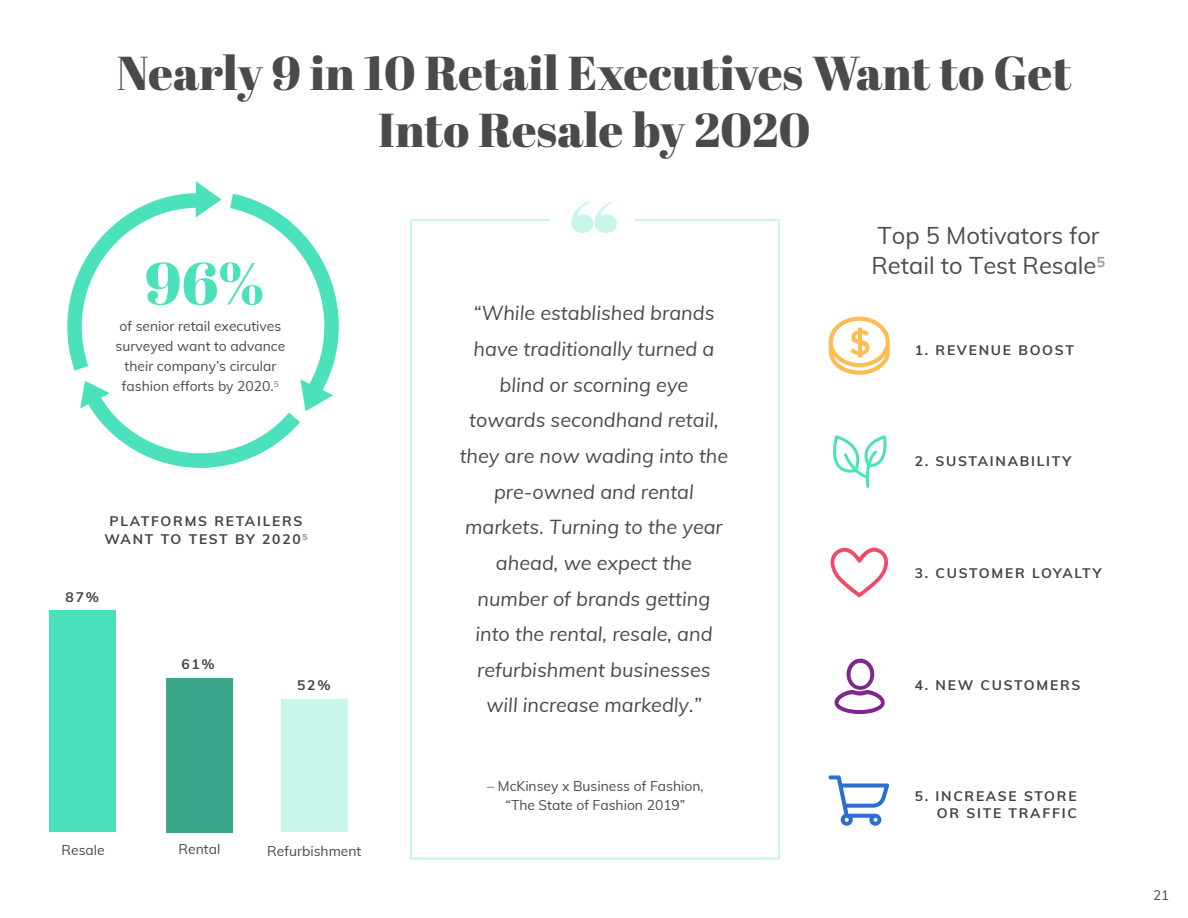
<style>
.page{position:relative;width:1188px;height:918px;background:#fff}
.page>*{position:absolute;margin:0;border:0;box-sizing:border-box;transform-origin:0 0}
.t1{font:59.4px "Abril Fatface";color:#4ae1bb}
.t2{font:47.55px/57.4px "Abril Fatface";letter-spacing:.005em;color:#4a4a4a;text-align:center}
.t3{font:23.7px/29.7px "Muli";color:#4c4c4c}
.t4{font:italic 19.8px/35.7px "Muli";color:#4a4a4a;text-align:center}
.t5{font:13.8px/19.8px "Muli";color:#4a4a4a;text-align:center}
.t6{font:700 13.8px/17.9px "Muli";letter-spacing:.125em;color:#444;text-align:center}
.t7{font:13.5px "Muli";color:#4c4d4d}
.s1{color:#999}
</style>
<div class="page">
<div style="left:166px;top:678px;width:67px;height:154px;background:#3ca68b"></div>
<div style="left:50px;top:610px;width:66px;height:222px;background:#4ae1bb"></div>
<svg style="left:67px;top:181px;width:272px;height:287px"></svg>
<svg style="left:410px;top:219px;width:370px;height:641px"></svg>
<div style="left:550px;top:208px;width:85px;height:29px;background:#fff"></div>
<svg style="left:571px;top:201px;width:46px;height:32px"></svg>
<svg style="left:829px;top:317px;width:61px;height:58px"></svg>
<svg style="left:833px;top:437px;width:54px;height:51px"></svg>
<svg style="left:831px;top:548px;width:57px;height:49px"></svg>
<svg style="left:835px;top:659px;width:50px;height:55px"></svg>
<svg style="left:829px;top:775px;width:60px;height:51px"></svg>
<div style="left:281px;top:700px;width:67px;height:132px;background:#c8f6ea"></div>
<h2 class="t2" style="left:117px;top:43px;width:956px">Nearly 9 in 10 Retail Executives Want to Get<br>Into Resale by 2020</h2>
<h1 class="t1" style="left:145px;top:242px;width:120px">96%</h1>
<p class="t5" style="left:116px;top:316px;width:171px">of senior retail executives surveyed want to advance their company’s circular fashion efforts by 2020.<span class="s1">⁵</span></p>
<p class="t6" style="left:104px;top:512px;width:205px">PLATFORMS RETAILERS<br>WANT TO TEST BY 2020<span class="s1">⁵</span></p>
<p class="t6" style="left:66px;top:587px;width:35px">87%</p>
<p class="t6" style="left:181px;top:654px;width:35px">61%</p>
<p class="t6" style="left:297px;top:675px;width:35px">52%</p>
<p class="t5" style="left:62px;top:839px;width:45px">Resale</p>
<p class="t5" style="left:179px;top:838px;width:43px">Rental</p>
<p class="t5" style="left:267px;top:840px;width:96px">Refurbishment</p>
<p class="t4" style="left:460px;top:294px;width:270px">“While established brands have traditionally turned a blind or scorning eye towards secondhand retail, they are now wading into the pre-owned and rental markets. Turning to the year ahead, we expect the number of brands getting into the rental, resale, and refurbishment businesses will increase markedly.”</p>
<p class="t5" style="left:487px;top:775px;width:218px">– McKinsey x Business of Fashion, “The State of Fashion 2019”</p>
<p class="t3" style="left:871px;top:220px;width:236px">Top 5 Motivators for<br>Retail to Test Resale<span class="s1">⁵</span></p>
<p class="t6" style="left:915px;top:340px;width:161px">1. REVENUE BOOST</p>
<p class="t6" style="left:915px;top:451px;width:158px">2. SUSTAINABILITY</p>
<p class="t6" style="left:915px;top:563px;width:188px">3. CUSTOMER LOYALTY</p>
<p class="t6" style="left:915px;top:675px;width:167px">4. NEW CUSTOMERS</p>
<p class="t6" style="left:915px;top:786px;width:164px;text-align:right">5. INCREASE STORE<br>OR SITE TRAFFIC</p>
<p class="t7" style="left:1153px;top:885px;width:18px">21</p>
</div>
